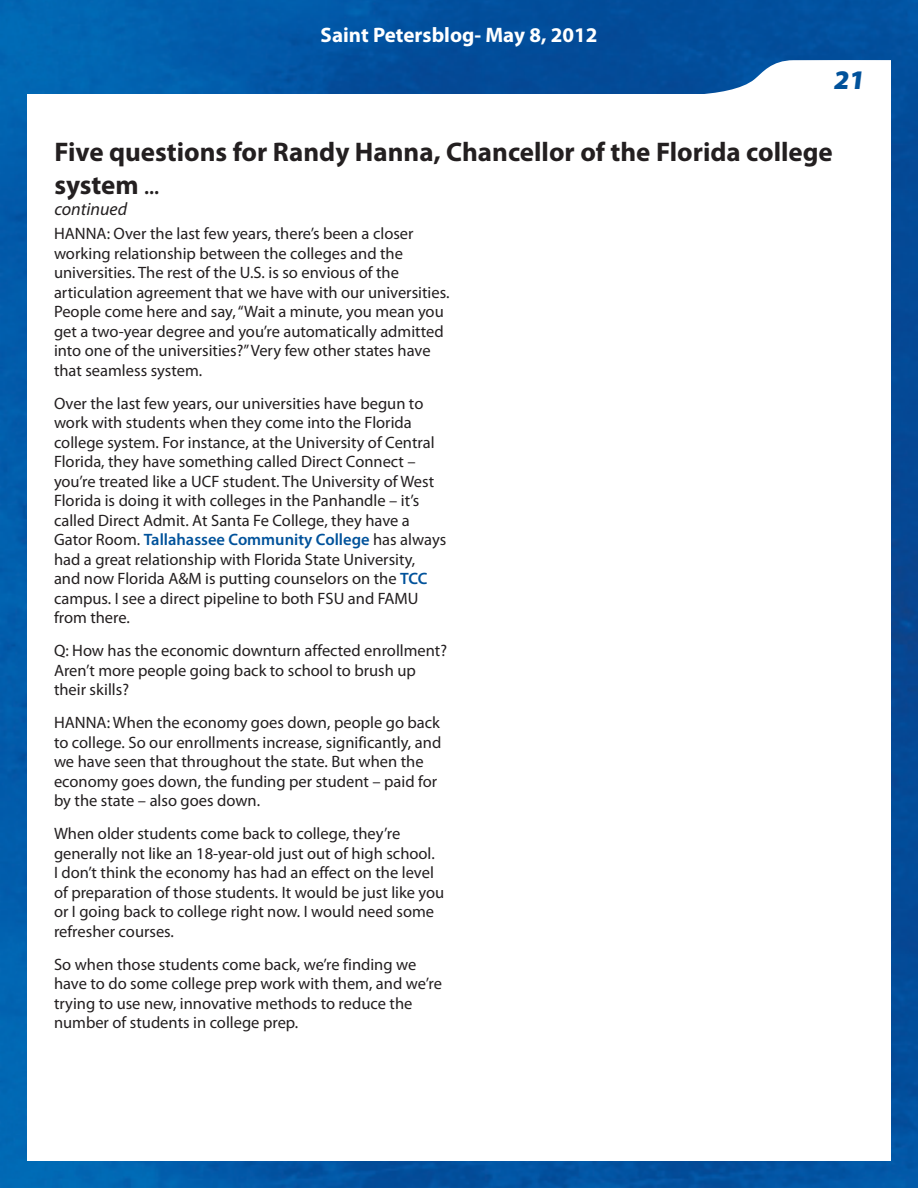
<style>
.page{position:relative;width:918px;height:1188px;background:#fff}
.page>*{position:absolute;margin:0;border:0;box-sizing:border-box;transform-origin:0 0}
.H1_Titles{font:700 27px/32.4px "Myriad Pro";color:#231f20}
.t1{font:900 27px "Myriad Pro";color:#01529b}
.Page_ID{font:700 21px "Myriad Pro";color:#fff}
.H1_Titles-2{font:italic 18px "Myriad Pro";color:#231f20}
.Main_Content{font:16.5px/19.5px "Myriad Pro";color:#231f20}
.s1{font-weight:600;font-size:21px}
.s2{font-weight:600;color:#01529b}
</style>
<div class="page">
<img style="left:0;top:0;width:918px;height:1188px">
<div style="left:27px;top:94px;width:864px;height:1067px;background:#fff"></div>
<svg style="left:626px;top:60px;width:265px;height:34px"></svg>
<p class="Page_ID" style="left:321px;top:22px;width:278px">Saint Petersblog- May 8, 2012</p>
<h1 class="t1" style="left:833px;top:65px;width:36px">21</h1>
<p class="H1_Titles" style="left:54px;top:135px;width:780px">Five questions for Randy Hanna, Chancellor of the Florida college system <span class="s1">...</span></p>
<p class="H1_Titles-2" style="left:54px;top:198px;width:74px">continued</p>
<p class="Main_Content" style="left:54px;top:224px;width:397px">HANNA: Over the last few years, there’s been a closer working relationship between the colleges and the universities. The rest of the U.S. is so envious of the articulation agreement that we have with our universities.<br>People come here and say,“Wait a minute, you mean you get a two-year degree and you’re automatically admitted into one of the universities?”Very few other states have that seamless system.</p>
<p class="Main_Content" style="left:54px;top:393px;width:394px">Over the last few years, our universities have begun to work with students when they come into the Florida college system. For instance, at the University of Central Florida, they have something called Direct Connect – you’re treated like a UCF student. The University of West Florida is doing it with colleges in the Panhandle – it’s called Direct Admit. At Santa Fe College, they have a Gator Room. <span class="s2">Tallahassee Community College</span> has always had a great relationship with Florida State University,<br>and now Florida A&amp;M is putting counselors on the <span class="s2">TCC </span>campus. I see a direct pipeline to both FSU and FAMU from there.</p>
<p class="Main_Content" style="left:54px;top:641px;width:395px">Q: How has the economic downturn affected enrollment?<br>Aren’t more people going back to school to brush up their skills?</p>
<p class="Main_Content" style="left:54px;top:713px;width:389px">HANNA: When the economy goes down, people go back to college. So our enrollments increase, significantly, and we have seen that throughout the state. But when the economy goes down, the funding per student – paid for by the state – also goes down.</p>
<p class="Main_Content" style="left:54px;top:824px;width:392px">When older students come back to college, they’re generally not like an 18-year-old just out of high school.<br>I don’t think the economy has had an effect on the level of preparation of those students. It would be just like you or I going back to college right now. I would need some refresher courses.</p>
<p class="Main_Content" style="left:54px;top:954px;width:390px">So when those students come back, we’re finding we have to do some college prep work with them, and we’re trying to use new, innovative methods to reduce the number of students in college prep.</p>
</div>
